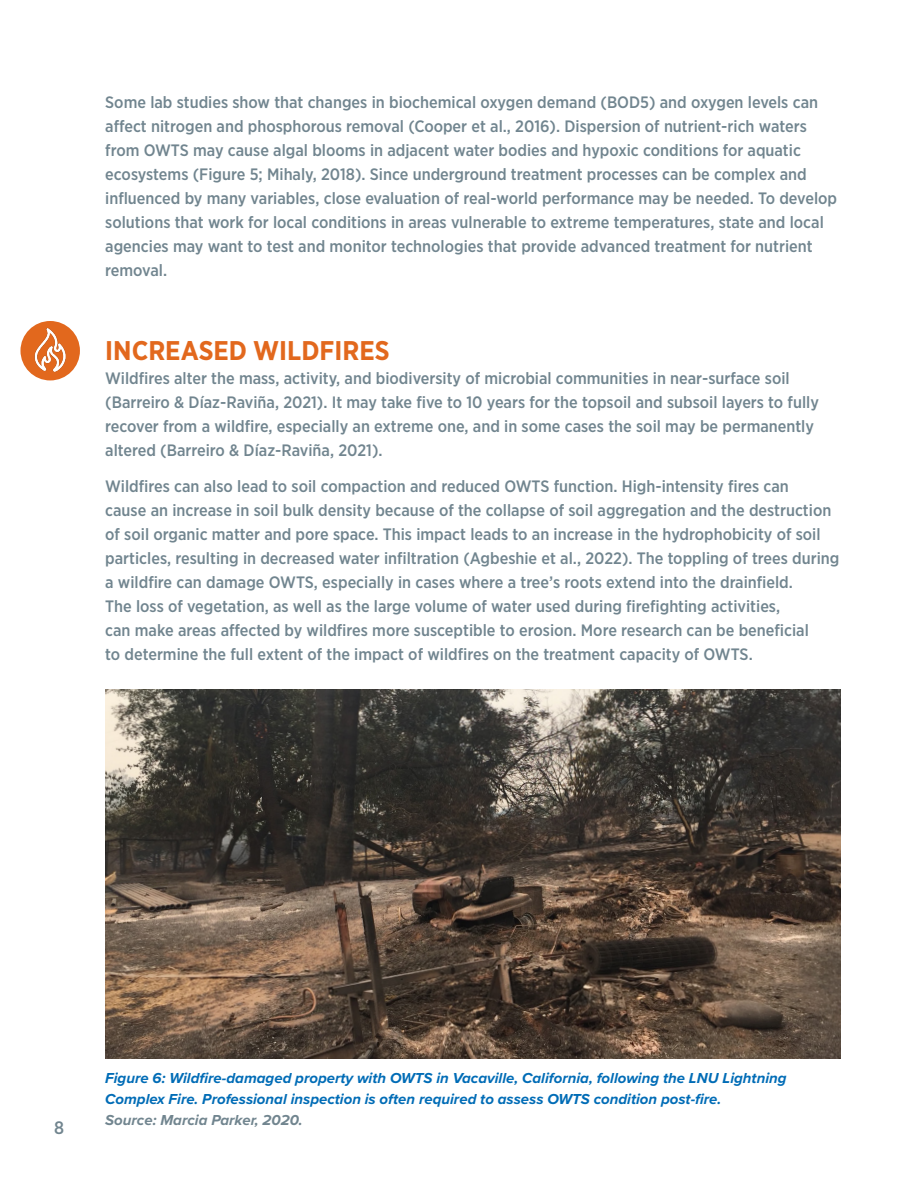
<style>
.page{position:relative;width:918px;height:1188px;background:#fff}
.page>*{position:absolute;margin:0;border:0;box-sizing:border-box;transform-origin:0 0}
.t1{font:700 27px "Gotham Narrow";color:#e2681d}
.t2{font:500 18px "Gotham Narrow";color:#71858f}
.t3{font:500 16.5px/24px "Gotham Narrow";color:#71858f}
.t4{font:italic 700 15px/21px "Proxima Nova";color:#006cb6}
.s1{color:#71858f}
</style>
<div class="page">
<div style="left:20px;top:321px;width:60px;height:59px;background:#e2681d;border-radius:50%"></div>
<img style="left:22px;top:322px;width:54px;height:56px">
<img style="left:105px;top:689px;width:735px;height:369px">
<p class="t3" style="left:105px;top:90px;width:733px">Some lab studies show that changes in biochemical oxygen demand (BOD5) and oxygen levels can affect nitrogen and phosphorous removal (Cooper et al., 2016). Dispersion of nutrient-rich waters from OWTS may cause algal blooms in adjacent water bodies and hypoxic conditions for aquatic ecosystems (Figure 5; Mihaly, 2018). Since underground treatment processes can be complex and influenced by many variables, close evaluation of real-world performance may be needed. To develop solutions that work for local conditions in areas vulnerable to extreme temperatures, state and local agencies may want to test and monitor technologies that provide advanced treatment for nutrient removal.</p>
<h4 class="t1" style="left:105px;top:333px;width:286px">INCREASED WILDFIRES</h4>
<p class="t3" style="left:105px;top:366px;width:715px">Wildfires alter the mass, activity, and biodiversity of microbial communities in near-surface soil (Barreiro &amp; Díaz-Raviña, 2021). It may take five to 10 years for the topsoil and subsoil layers to fully recover from a wildfire, especially an extreme one, and in some cases the soil may be permanently altered (Barreiro &amp; Díaz-Raviña, 2021).</p>
<p class="t3" style="left:105px;top:474px;width:736px">Wildfires can also lead to soil compaction and reduced OWTS function. High-intensity fires can<br>cause an increase in soil bulk density because of the collapse of soil aggregation and the destruction of soil organic matter and pore space. This impact leads to an increase in the hydrophobicity of soil particles, resulting in decreased water infiltration (Agbeshie et al., 2022). The toppling of trees during a wildfire can damage OWTS, especially in cases where a tree’s roots extend into the drainfield.<br>The loss of vegetation, as well as the large volume of water used during firefighting activities,<br>can make areas affected by wildfires more susceptible to erosion. More research can be beneficial<br>to determine the full extent of the impact of wildfires on the treatment capacity of OWTS.</p>
<p class="t2" style="left:54px;top:1117px;width:12px">8</p>
<p class="t4" style="left:105px;top:1067px;width:683px">Figure 6: Wildfire-damaged property with OWTS in Vacaville, California, following the LNU Lightning<br>Complex Fire. Professional inspection is often required to assess OWTS condition post-fire.<br><span class="s1">Source: Marcia Parker, 2020.</span></p>
</div>
